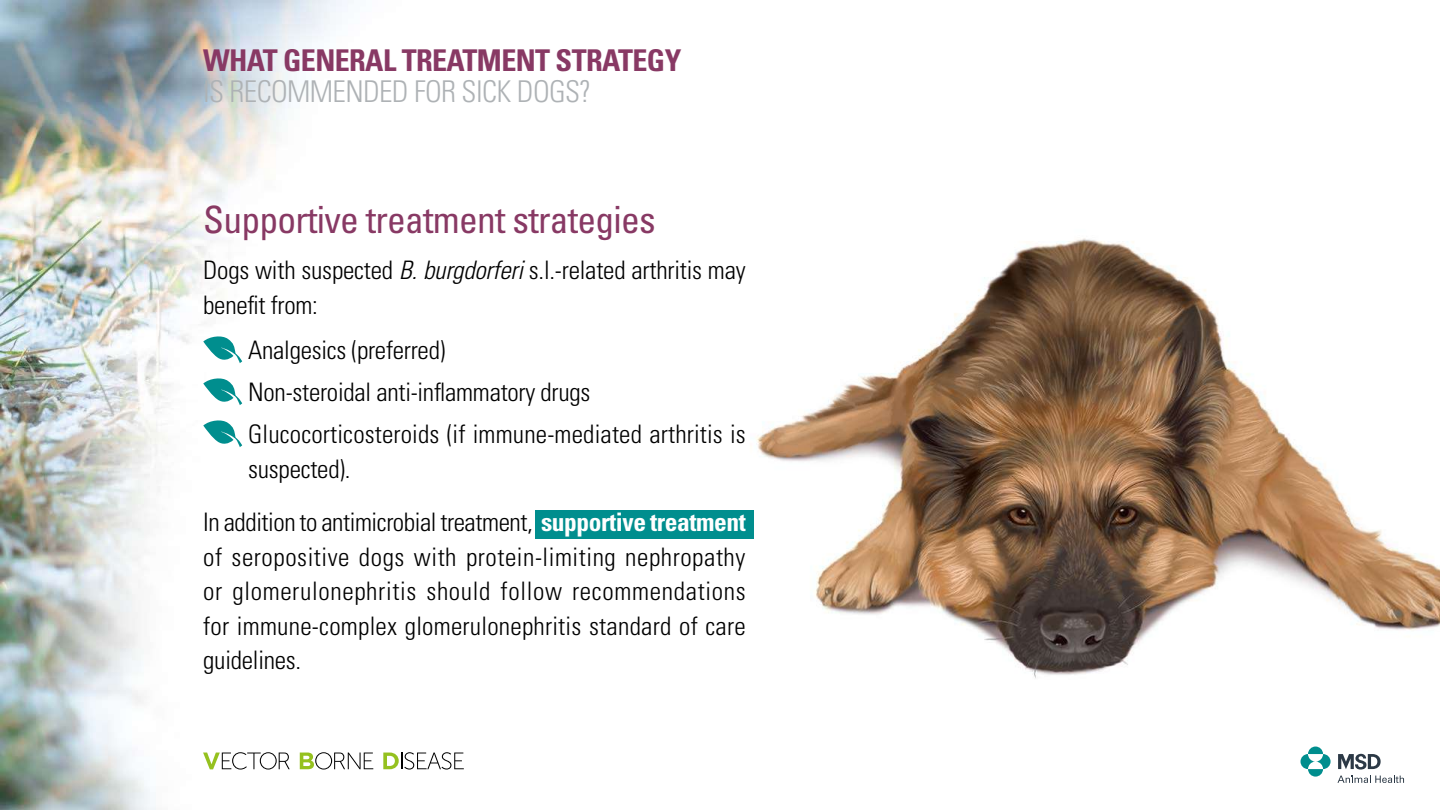
<style>
.page{position:relative;width:1440px;height:810px;background:#fff}
.page>*{position:absolute;margin:0;border:0;box-sizing:border-box;transform-origin:0 0}
.t1{font:condensed 37.5px "Univers LT Std";letter-spacing:-.02em;color:#883964}
.t2{font:700 condensed 30px "Univers LT Std";letter-spacing:-.02em;color:#883964}
.t3{font:300 condensed 30px "Univers LT Std";letter-spacing:-.02em;color:#aeb2b5}
.t4{font:300 condensed 25.5px/34.5px "Univers LT Std";letter-spacing:-.01em;color:#000}
.s1{font-style:italic}
.s2{font-weight:700;color:#fff}
</style>
<div class="page">
<img style="left:0;top:0;width:536px;height:810px">
<svg style="left:1301px;top:747px;width:30px;height:30px"></svg>
<svg style="left:1338px;top:754px;width:43px;height:16px"></svg>
<svg style="left:1338px;top:776px;width:66px;height:7px"></svg>
<svg style="left:203px;top:752px;width:87px;height:18px"></svg>
<svg style="left:300px;top:752px;width:73px;height:18px"></svg>
<svg style="left:383px;top:752px;width:81px;height:18px"></svg>
<img style="left:738px;top:238px;width:702px;height:441px">
<div style="left:536px;top:510px;width:218px;height:28px;background:#008e8e"></div>
<svg style="left:203px;top:335px;width:39px;height:28px"></svg>
<svg style="left:203px;top:377px;width:39px;height:28px"></svg>
<svg style="left:203px;top:419px;width:39px;height:28px"></svg>
<p class="t2" style="left:203px;top:42px;width:480px">WHAT GENERAL TREATMENT STRATEGY</p>
<p class="t3" style="left:203px;top:73px;width:390px">IS RECOMMENDED FOR SICK DOGS?</p>
<h1 class="t1" style="left:203px;top:196px;width:454px">Supportive treatment strategies</h1>
<p class="t4" style="left:203px;top:253px;width:544px">Dogs with suspected <span class="s1">B. burgdorferi</span> s.l.-related arthritis may benefit from:</p>
<p class="t4" style="left:248px;top:329px;width:499px;line-height:42px">Analgesics (preferred)<br>Non-steroidal anti-inflammatory drugs<br>Glucocorticosteroids (if immune-mediated arthritis is</p>
<p class="t4" style="left:203px;top:442px;width:544px;line-height:53.2px;text-indent:45px">suspected).<br>In addition to antimicrobial treatment, <span class="s2">supportive treatment</span></p>
<p class="t4" style="left:203px;top:539px;width:544px;text-align:justify">of seropositive dogs with protein-limiting nephropathy or glomerulonephritis should follow recommendations for immune-complex glomerulonephritis standard of care guidelines.</p>
</div>
